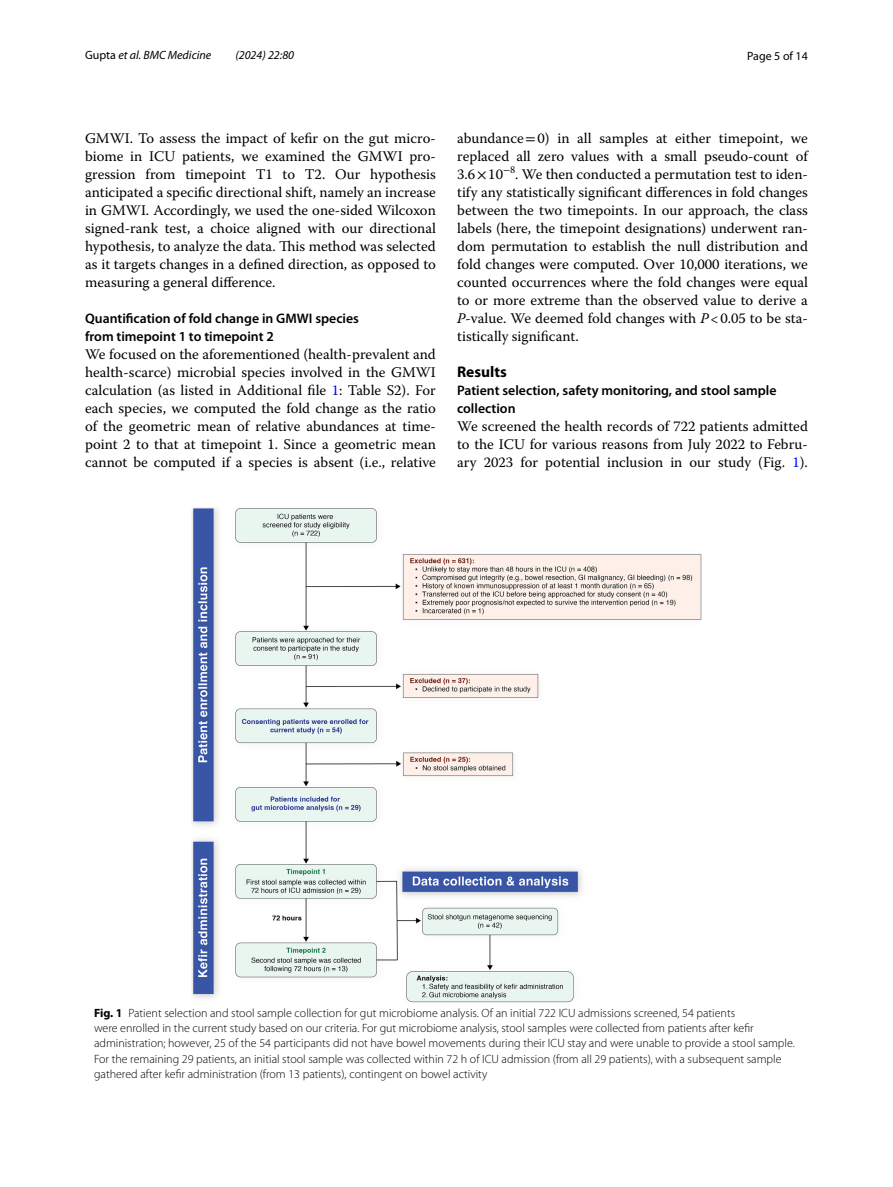
<style>
.page{position:relative;width:893px;height:1187px;background:#fff}
.page>*{position:absolute;margin:0;border:0;box-sizing:border-box;transform-origin:0 0}
.t1{font:700 15.45px "Myriad Pro";color:#000}
.t2{font:14.7px/18px "Warnock Pro";color:#000;text-align:justify}
.t3{font:600 13.8px/18px "Myriad Pro";color:#000}
.t4{font:300 12px/15px "Myriad Pro";color:#000}
.t5{font:italic 12px "Myriad Pro";color:#000}
.t6{font:12px "Myriad Pro";color:#000}
.s1{font-style:normal}
.s2{color:#00f}
.s3{font-family:"STIX"}
.s4{font-style:italic}
.s5{font-weight:700}
</style>
<div class="page">
<img style="left:191px;top:507px;width:511px;height:495px">
<p class="t5" style="left:85px;top:48px;width:128px"><span class="s1">Gupta</span> et al. BMC Medicine</p>
<p class="t5" style="left:235px;top:48px;width:60px">(2024) 22:80</p>
<p class="t6" style="left:747px;top:48px;width:62px">Page 5 of 14</p>
<p class="t2" style="left:85px;top:128px;width:352px">GMWI. To assess the impact of kefir on the gut micro&shy;biome in ICU patients, we examined the GMWI pro&shy;gression from timepoint T1 to T2. Our hypothesis anticipated a specific directional shift, namely an increase in GMWI. Accordingly, we used the one-sided Wilcoxon signed-rank test, a choice aligned with our directional hypothesis, to analyze the data. This method was selected as it targets changes in a defined direction, as opposed to measuring a general difference.</p>
<p class="t3" style="left:85px;top:309px;width:275px">Quantification of fold change in GMWI species from timepoint 1 to timepoint 2</p>
<p class="t2" style="left:85px;top:344px;width:352px">We focused on the aforementioned (health-prevalent and health-scarce) microbial species involved in the GMWI calculation (as listed in Additional file <span class="s2">1</span>: Table S2). For each species, we computed the fold change as the ratio of the geometric mean of relative abundances at time&shy;point 2 to that at timepoint 1. Since a geometric mean cannot be computed if a species is absent (i.e., relative</p>
<p class="t2" style="left:457px;top:129px;width:352px">abundance<span class="s3">=</span>0) in all samples at either timepoint, we replaced all zero values with a small pseudo-count of 3.6<span class="s3">×</span> -10<sup>−</sup><sup>8</sup>. We then conducted a permutation test to iden&shy;tify any statistically significant differences in fold changes between the two timepoints. In our approach, the class labels (here, the timepoint designations) underwent ran&shy;dom permutation to establish the null distribution and fold changes were computed. Over 10,000 iterations, we counted occurrences where the fold changes were equal to or more extreme than the observed value to derive a <span class="s4">P</span>-value. We deemed fold changes with <span class="s4">P</span>&lt;0.05 to be sta&shy;tistically significant.</p>
<p class="t1" style="left:457px;top:361px;width:51px">Results</p>
<p class="t3" style="left:457px;top:381px;width:321px">Patient selection, safety monitoring, and stool sample collection</p>
<p class="t2" style="left:457px;top:417px;width:352px">We screened the health records of 722 patients admitted to the ICU for various reasons from July 2022 to Febru&shy;ary 2023 for potential inclusion in our study (Fig. <span class="s2">1</span>).</p>
<p class="t4" style="left:94px;top:1006px;width:702px"><span class="s5">Fig. 1</span> Patient selection and stool sample collection for gut microbiome analysis. Of an initial 722 ICU admissions screened, 54 patients<br>were enrolled in the current study based on our criteria. For gut microbiome analysis, stool samples were collected from patients after kefir administration; however, 25 of the 54 participants did not have bowel movements during their ICU stay and were unable to provide a stool sample.<br>For the remaining 29 patients, an initial stool sample was collected within 72 h of ICU admission (from all 29 patients), with a subsequent sample gathered after kefir administration (from 13 patients), contingent on bowel activity</p>
</div>
